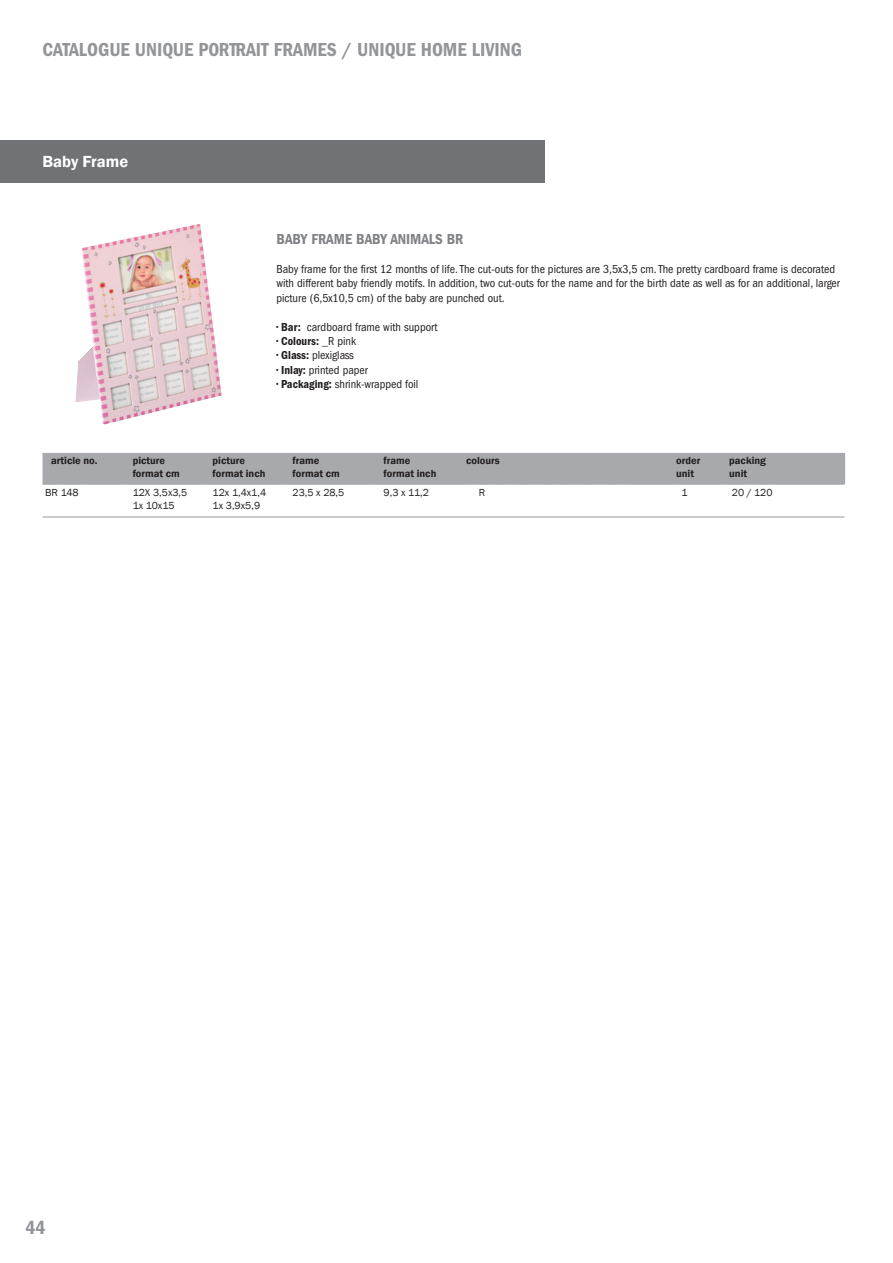
<style>
.page{position:relative;width:893px;height:1263px;background:#fff}
.page>*{position:absolute;margin:0;border:0;box-sizing:border-box;transform-origin:0 0}
.t1{font:19.5px "Franklin Gothic LT Pro Cn Dm";color:#939598}
.t2{font:600 16.5px "Franklin Gothic";color:#fff}
.t3{font:15px "Franklin Gothic LT Pro Cn Dm";color:#808285}
.t4{font:condensed 12px/14.4px "Franklin Gothic LT Pro";color:#231f20}
.t5{font:12px "Franklin Gothic LT Pro Cn Dm";color:#231f20}
.t6{font:600 10.5px/12.6px "Franklin Gothic";color:#231f20}
.t7{font:10.5px/12.6px "Franklin Gothic";color:#231f20}
.s1{font-family:"Franklin Gothic LT Pro Cn Dm";font-stretch:normal}
.s2{font-family:"Franklin Gothic LT Pro";font-stretch:condensed}
</style>
<div class="page">
<hr style="left:82px;top:517px;width:42px;height:1px;background:#939598">
<svg style="left:43px;top:517px;width:39px;height:1px"></svg>
<hr style="left:124px;top:517px;width:80px;height:1px;background:#939598">
<hr style="left:204px;top:517px;width:80px;height:1px;background:#939598">
<hr style="left:284px;top:517px;width:91px;height:1px;background:#939598">
<hr style="left:375px;top:517px;width:91px;height:1px;background:#939598">
<svg style="left:466px;top:517px;width:166px;height:1px"></svg>
<hr style="left:632px;top:517px;width:41px;height:1px;background:#939598">
<hr style="left:673px;top:517px;width:49px;height:1px;background:#939598">
<svg style="left:722px;top:517px;width:53px;height:1px"></svg>
<hr style="left:775px;top:517px;width:69px;height:1px;background:#939598">
<img style="left:76px;top:224px;width:146px;height:201px">
<div style="left:43px;top:453px;width:802px;height:32px;background:#a8a9ad"></div>
<div style="left:0;top:140px;width:544px;height:43px;background:#717275"></div>
<h1 class="t1" style="left:43px;top:38px;width:481px">CATALOGUE UNIQUE PORTRAIT FRAMES / UNIQUE HOME LIVING</h1>
<h2 class="t2" style="left:43px;top:152px;width:87px">Baby Frame</h2>
<p class="t3" style="left:276px;top:231px;width:188px">BABY FRAME BABY ANIMALS BR</p>
<p class="t4" style="left:276px;top:262px;width:565px">Baby frame for the first 12 months of life. The cut-outs for the pictures are 3,5x3,5 cm. The pretty cardboard frame is decorated with different baby friendly motifs. In addition, two cut-outs for the name and for the birth date as well as for an additional, larger picture (6,5x10,5 cm) of the baby are punched out.</p>
<p class="t4" style="left:276px;top:319px;width:163px"><span class="s1">• Bar:</span> cardboard frame with support</p>
<p class="t5" style="left:276px;top:334px;width:81px">• Colours: <span class="s2">_R pink</span></p>
<p class="t4" style="left:276px;top:348px;width:79px"><span class="s1">• Glass:</span> plexiglass</p>
<p class="t4" style="left:276px;top:363px;width:93px"><span class="s1">• Inlay:</span> printed paper</p>
<p class="t4" style="left:276px;top:377px;width:144px"><span class="s1">• Packaging:</span> shrink-wrapped foil</p>
<p class="t6" style="left:51px;top:455px;width:48px">article no.</p>
<p class="t6" style="left:133px;top:455px;width:49px">picture format cm</p>
<p class="t6" style="left:213px;top:455px;width:54px">picture format inch</p>
<p class="t6" style="left:293px;top:455px;width:49px">frame format cm</p>
<p class="t6" style="left:384px;top:455px;width:54px">frame format inch</p>
<p class="t6" style="left:466px;top:455px;width:35px">colours</p>
<p class="t6" style="left:676px;top:455px;width:26px">order unit</p>
<p class="t6" style="left:729px;top:455px;width:38px">packing unit</p>
<p class="t7" style="left:45px;top:486px;width:35px">BR 148</p>
<p class="t7" style="left:133px;top:486px;width:56px">12X 3,5x3,5<br>1x 10x15</p>
<p class="t7" style="left:213px;top:486px;width:55px">12x 1,4x1,4<br>1x 3,9x5,9</p>
<p class="t7" style="left:293px;top:486px;width:53px">23,5 x 28,5</p>
<p class="t7" style="left:384px;top:486px;width:47px">9,3 x 11,2</p>
<p class="t7" style="left:479px;top:486px;width:8px">R</p>
<p class="t7" style="left:681px;top:486px;width:8px">1</p>
<p class="t7" style="left:732px;top:486px;width:42px">20 / 120</p>
<h1 class="t1" style="left:26px;top:1216px;width:21px">44</h1>
</div>
